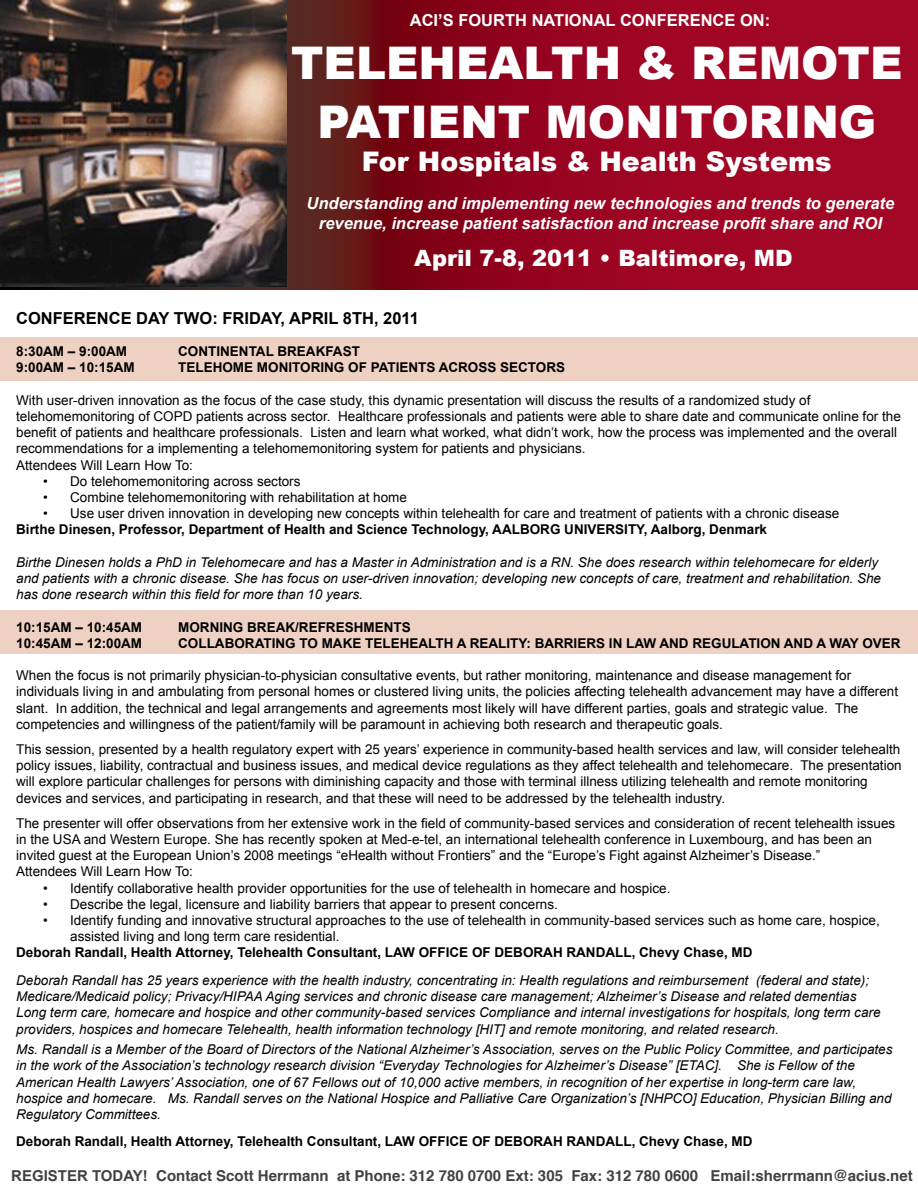
<style>
.page{position:relative;width:918px;height:1188px;background:#fff}
.page>*{position:absolute;margin:0;border:0;box-sizing:border-box;transform-origin:0 0}
.t1{font:900 45px/58.5px "Arial";color:#fff;text-align:center}
.t2{font:900 27px "Arial";color:#fff}
.t3{font:900 22.5px "Arial";color:#fff}
.t4{font:italic 700 16.5px/19.8px "Arial";color:#fff;text-align:center}
.t5{font:700 16.5px "Arial";color:#000}
.t6{font:700 16.5px "Arial";color:#fff}
.t7{font:700 15px "Helvetica";color:#414142}
.t8{font:13.5px/16.2px "Arial";color:#000}
.t9{font:italic 13.5px/16.2px "Arial";color:#000}
.t10{font:700 13.5px "Arial";color:#000}
.s1{font-family:"Arial"}
</style>
<div class="page">
<svg style="left:0;top:0;width:918px;height:289px;background:#8f081f"></svg>
<img style="left:0;top:1px;width:286px;height:286px">
<div style="left:0;top:610px;width:918px;height:44px;background:#efd1c4"></div>
<div style="left:0;top:338px;width:918px;height:43px;background:#efd1c4"></div>
<p class="t6" style="left:410px;top:11px;width:362px">ACI’S Fou rth NATIONAL CONFERENCE ON:</p>
<h1 class="t1" style="left:291px;top:34px;width:587px">TELEHEALTH &amp; Remote<br>Patient Monitoring</h1>
<h2 class="t2" style="left:362px;top:146px;width:472px">For Hospitals &amp; Health Systems</h2>
<p class="t4" style="left:307px;top:193px;width:589px">Understanding and implementing new technologies and trends to generate revenue, increase patient satisfaction and increase profit share and ROI</p>
<h3 class="t3" style="left:414px;top:246px;width:380px">April 7-8, 2011 • Baltimore, MD</h3>
<p class="t5" style="left:16px;top:309px;width:239px">CONFERENCE DAY TWO: Friday</p>
<p class="t5" style="left:281px;top:309px;width:140px">, April 8th, 2011</p>
<p class="t10" style="left:16px;top:344px;width:113px">8:30AM – 9:00AM</p>
<p class="t10" style="left:178px;top:344px;width:183px">CONTINENTAL BREAKFAST</p>
<p class="t10" style="left:16px;top:360px;width:120px">9:00AM – 10:15AM</p>
<p class="t10" style="left:178px;top:360px;width:389px">TELEHOME MONITORING OF PATIENTS ACROSS SECTORS</p>
<p class="t8" style="left:16px;top:392px;width:886px">With user-driven innovation as the focus of the case study, this dynamic presentation will discuss the results of a randomized study of telehomemonitoring of COPD patients across sector. Healthcare professionals and patients were able to share date and communicate online for the benefit of patients and healthcare professionals. Listen and learn what worked, what didn’t work, how the process was implemented and the overall recommendations for a implementing a telehomemonitoring system for patients and physicians.<br>Attendees Will Learn How To:</p>
<p class="t8" style="left:43px;top:473px;width:259px">• Do telehomemonitoring across sectors</p>
<p class="t8" style="left:43px;top:489px;width:365px">• Combine telehomemonitoring with rehabilitation at home</p>
<p class="t8" style="left:43px;top:505px;width:798px">• Use user driven innovation in developing new concepts within telehealth for care and treatment of patients with a chronic disease</p>
<p class="t10" style="left:16px;top:522px;width:497px">Birthe Dinesen, Professor, Department of Health and Science Technology, Aalbo</p>
<p class="t10" style="left:540px;top:522px;width:43px">rg Unive</p>
<p class="t10" style="left:606px;top:522px;width:19px">rsity</p>
<p class="t10" style="left:644px;top:522px;width:125px">, Aalborg, Denmark</p>
<p class="t9" style="left:16px;top:554px;width:866px">Birthe Dinesen holds a PhD in Telehomecare and has a Master in Administration and is a RN. She does research within telehomecare for elderly and patients with a chronic disease. She has focus on user-driven innovation; developing new concepts of care, treatment and rehabilitation. She has done research within this field for more than 10 years.</p>
<p class="t10" style="left:16px;top:619px;width:128px">10:15AM – 10:45AM</p>
<p class="t10" style="left:178px;top:619px;width:234px">MORNING BREAK/REFRESHMENTS</p>
<p class="t10" style="left:16px;top:636px;width:128px">10:45AM – 12:00AM</p>
<p class="t10" style="left:178px;top:636px;width:21px">Collabo</p>
<p class="t10" style="left:245px;top:636px;width:19px">rating</p>
<p class="t10" style="left:299px;top:636px;width:33px">to make</p>
<p class="t10" style="left:365px;top:636px;width:10px">telehealth</p>
<p class="t10" style="left:457px;top:636px;width:32px">a reality</p>
<p class="t10" style="left:526px;top:636px;width:111px">: Barrie rs in law</p>
<p class="t10" style="left:659px;top:636px;width:11px">and</p>
<p class="t10" style="left:692px;top:636px;width:20px">regulation</p>
<p class="t10" style="left:784px;top:636px;width:11px">and</p>
<p class="t10" style="left:816px;top:636px;width:24px">a way</p>
<p class="t10" style="left:862px;top:636px;width:11px">ove</p>
<p class="t10" style="left:891px;top:636px;width:11px">r</p>
<p class="t8" style="left:16px;top:667px;width:884px">When the focus is not primarily physician-to-physician consultative events, but rather monitoring, maintenance and disease management for individuals living in and ambulating from personal homes or clustered living units, the policies affecting telehealth advancement may have a different slant. In addition, the technical and legal arrangements and agreements most likely will have different parties, goals and strategic value. The competencies and willingness of the patient/family will be paramount in achieving both research and therapeutic goals.</p>
<p class="t8" style="left:16px;top:741px;width:887px">This session, presented by a health regulatory expert with 25 years’ experience in community-based health services and law, will consider telehealth policy issues, liability, contractual and business issues, and medical device regulations as they affect telehealth and telehomecare. The presentation will explore particular challenges for persons with diminishing capacity and those with terminal illness utilizing telehealth and remote monitoring devices and services, and participating in research, and that these will need to be addressed by the telehealth industry.</p>
<p class="t8" style="left:16px;top:815px;width:881px">The presenter will offer observations from her extensive work in the field of community-based services and consideration of recent telehealth issues in the USA and Western Europe. She has recently spoken at Med-e-tel, an international telehealth conference in Luxembourg, and has been an invited guest at the European Union’s 2008 meetings “eHealth without Frontiers” and the “Europe’s Fight against Alzheimer’s Disease.”<br>Attendees Will Learn How To:</p>
<p class="t8" style="left:43px;top:880px;width:629px">• Identify collaborative health provider opportunities for the use of telehealth in homecare and hospice.</p>
<p class="t8" style="left:43px;top:896px;width:516px">• Describe the legal, licensure and liability barriers that appear to present concerns.</p>
<p class="t8" style="left:70px;top:912px;width:811px;text-indent:-27px">• Identify funding and innovative structural approaches to the use of telehealth in community-based services such as home care, hospice, assisted living and long term care residential.</p>
<p class="t10" style="left:16px;top:945px;width:422px">Deborah Randall, Health Attorney, Telehealth Consultant, Law Office</p>
<p class="t10" style="left:472px;top:945px;width:43px">of Debo</p>
<p class="t10" style="left:534px;top:945px;width:44px">rah Randall</p>
<p class="t10" style="left:632px;top:945px;width:122px">, Chevy Chase, MD</p>
<p class="t9" style="left:16px;top:972px;width:866px">Deborah Randall has 25 years experience with the health industry, concentrating in: Health regulations and reimbursement (federal and state); Medicare/Medicaid policy; Privacy/HIPAA Aging services and chronic disease care management; Alzheimer’s Disease and related dementias Long term care, homecare and hospice and other community-based services Compliance and internal investigations for hospitals, long term care providers, hospices and homecare Telehealth, health information technology [HIT] and remote monitoring, and related research.</p>
<p class="t9" style="left:16px;top:1041px;width:878px">Ms. Randall is a Member of the Board of Directors of the National Alzheimer’s Association, serves on the Public Policy Committee, and participates in the work of the Association’s technology research division “Everyday Technologies for Alzheimer’s Disease” [ETAC]. She is Fellow of the American Health Lawyers’ Association, one of 67 Fellows out of 10,000 active members, in recognition of her expertise in long-term care law, hospice and homecare. Ms. Randall serves on the National Hospice and Palliative Care Organization’s [NHPCO] Education, Physician Billing and Regulatory Committees.</p>
<p class="t10" style="left:16px;top:1134px;width:422px">Deborah Randall, Health Attorney, Telehealth Consultant, Law Office</p>
<p class="t10" style="left:472px;top:1134px;width:43px">of Debo</p>
<p class="t10" style="left:534px;top:1134px;width:44px">rah Randall</p>
<p class="t10" style="left:632px;top:1134px;width:122px">, Chevy Chase, MD</p>
<p class="t7" style="left:11px;top:1165px;width:903px"><span class="s1">REGISTER TODAY!</span> Contact Scott Herrmann at Phone: 312 780 0700 Ext: 305 Fax: 312 780 0600 Email:sherrmann@acius.net</p>
</div>
